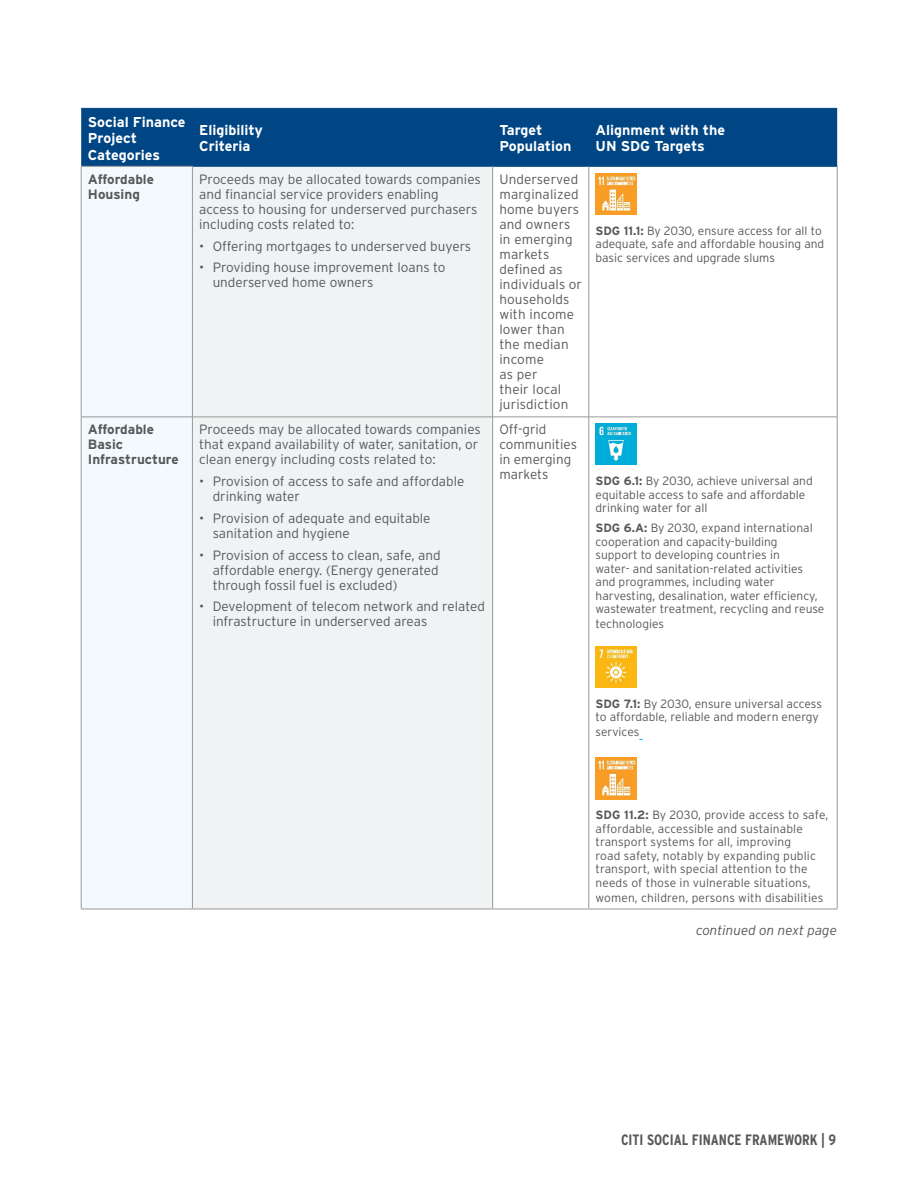
<style>
.page{position:relative;width:918px;height:1188px;background:#fff}
.page>*{position:absolute;margin:0;border:0;box-sizing:border-box;transform-origin:0 0}
.t1{font:700 condensed 15px "Interstate";color:#57585a}
.t2{font:700 14.25px/16.5px "Interstate";color:#fff}
.t3{font:300 13.5px/15px "Interstate";color:#57585a}
.t4{font:700 13.5px/15px "Interstate";color:#57585a}
.t5{font:italic 300 13.5px "Interstate";color:#57585a}
.t6{font:300 12px/13.5px "Interstate";color:#57585a}
.s1{font-weight:700}
</style>
<div class="page">
<div style="left:81px;top:109px;width:756px;height:57px;background:#004684"></div>
<div style="left:82px;top:167px;width:110px;height:742px;background:#f2fafd"></div>
<div style="left:193px;top:167px;width:299px;height:742px;background:#f1f2f3"></div>
<hr style="left:81px;top:417px;width:111px;height:1px;background:#989999">
<hr style="left:193px;top:417px;width:299px;height:1px;background:#989999">
<hr style="left:493px;top:417px;width:96px;height:1px;background:#989999">
<hr style="left:589px;top:417px;width:248px;height:1px;background:#989999">
<hr style="left:81px;top:909px;width:111px;height:1px;background:#989999">
<hr style="left:192px;top:909px;width:301px;height:1px;background:#989999">
<hr style="left:493px;top:909px;width:96px;height:1px;background:#989999">
<hr style="left:589px;top:909px;width:248px;height:1px;background:#989999">
<hr style="left:81px;top:108px;width:111px;height:1px;background:#004684">
<hr style="left:192px;top:108px;width:301px;height:1px;background:#004684">
<hr style="left:493px;top:108px;width:96px;height:1px;background:#004684">
<hr style="left:589px;top:108px;width:248px;height:1px;background:#004684">
<hr style="left:192px;top:166px;width:301px;height:1px;background:#004684">
<hr style="left:493px;top:166px;width:96px;height:1px;background:#004684">
<hr style="left:589px;top:166px;width:248px;height:1px;background:#004684">
<hr style="left:81px;top:166px;width:111px;height:1px;background:#8a8c8f">
<hr style="left:81px;top:167px;width:1px;height:250px;background:#989999">
<hr style="left:192px;top:167px;width:1px;height:250px;background:#989999">
<hr style="left:492px;top:167px;width:1px;height:250px;background:#989999">
<hr style="left:589px;top:167px;width:1px;height:250px;background:#989999">
<hr style="left:837px;top:167px;width:1px;height:250px;background:#989999">
<hr style="left:81px;top:417px;width:1px;height:492px;background:#989999">
<hr style="left:192px;top:417px;width:1px;height:492px;background:#989999">
<hr style="left:492px;top:417px;width:1px;height:492px;background:#989999">
<hr style="left:589px;top:417px;width:1px;height:492px;background:#989999">
<hr style="left:837px;top:417px;width:1px;height:492px;background:#989999">
<img style="left:596px;top:173px;width:41px;height:41px">
<img style="left:596px;top:424px;width:41px;height:41px">
<img style="left:596px;top:646px;width:41px;height:42px">
<img style="left:596px;top:758px;width:41px;height:41px">
<p class="t2" style="left:88px;top:113px;width:99px">Social Finance<br>Project<br>Categories</p>
<p class="t2" style="left:199px;top:121px;width:65px">Eligibility<br>Criteria</p>
<p class="t2" style="left:499px;top:121px;width:74px">Target<br>Population</p>
<p class="t2" style="left:596px;top:121px;width:131px">Alignment with the<br>UN SDG Targets</p>
<p class="t4" style="left:88px;top:171px;width:68px">Affordable<br>Housing</p>
<p class="t3" style="left:199px;top:171px;width:283px">Proceeds may be allocated towards companies and financial service providers enabling access to housing for underserved purchasers including costs related to:</p>
<p class="t3" style="left:199px;top:238px;width:274px">• Offering mortgages to underserved buyers</p>
<p class="t3" style="left:213px;top:260px;width:234px;text-indent:-14px">• Providing house improvement loans to underserved home owners</p>
<p class="t3" style="left:499px;top:171px;width:84px">Underserved marginalized home buyers and owners in emerging markets defined as individuals or households with income lower than the median income<br>as per<br>their local jurisdiction</p>
<p class="t6" style="left:596px;top:224px;width:230px"><span class="s1">SDG 11.1:</span> By 2030, ensure access for all to adequate, safe and affordable housing and basic services and upgrade slums</p>
<p class="t4" style="left:88px;top:422px;width:92px">Affordable<br>Basic<br>Infrastructure</p>
<p class="t3" style="left:199px;top:422px;width:283px">Proceeds may be allocated towards companies that expand availability of water, sanitation, or clean energy including costs related to:</p>
<p class="t3" style="left:213px;top:474px;width:253px;text-indent:-14px">• Provision of access to safe and affordable drinking water</p>
<p class="t3" style="left:213px;top:511px;width:219px;text-indent:-14px">• Provision of adequate and equitable sanitation and hygiene</p>
<p class="t3" style="left:213px;top:547px;width:229px;text-indent:-14px">• Provision of access to clean, safe, and affordable energy. (Energy generated through fossil fuel is excluded)</p>
<p class="t3" style="left:213px;top:599px;width:274px;text-indent:-14px">• Development of telecom network and related infrastructure in underserved areas</p>
<p class="t3" style="left:499px;top:422px;width:79px">Off-grid communities in emerging markets</p>
<p class="t6" style="left:596px;top:474px;width:219px"><span class="s1">SDG 6.1:</span> By 2030, achieve universal and equitable access to safe and affordable drinking water for all</p>
<p class="t6" style="left:596px;top:521px;width:230px"><span class="s1">SDG 6.A:</span> By 2030, expand international cooperation and capacity-building<br>support to developing countries in<br>water- and sanitation-related activities and programmes, including water harvesting, desalination, water efficiency, wastewater treatment, recycling and reuse</p>
<p class="t6" style="left:596px;top:617px;width:70px">technologies</p>
<p class="t6" style="left:596px;top:697px;width:228px"><span class="s1">SDG 7.1:</span> By 2030, ensure universal access to affordable, reliable and modern energy</p>
<p class="t6" style="left:596px;top:725px;width:45px">services</p>
<p class="t6" style="left:596px;top:808px;width:234px"><span class="s1">SDG 11.2:</span> By 2030, provide access to safe, affordable, accessible and sustainable transport systems for all, improving<br>road safety, notably by expanding public transport, with special attention to the needs of those in vulnerable situations,</p>
<p class="t6" style="left:596px;top:891px;width:229px">women, children, persons with disabilities</p>
<p class="t5" style="left:696px;top:922px;width:142px">continued on next page</p>
<p class="t1" style="left:621px;top:1131px;width:217px">CITI SOCIAL FINANCE FRAMEWORK | 9</p>
</div>
